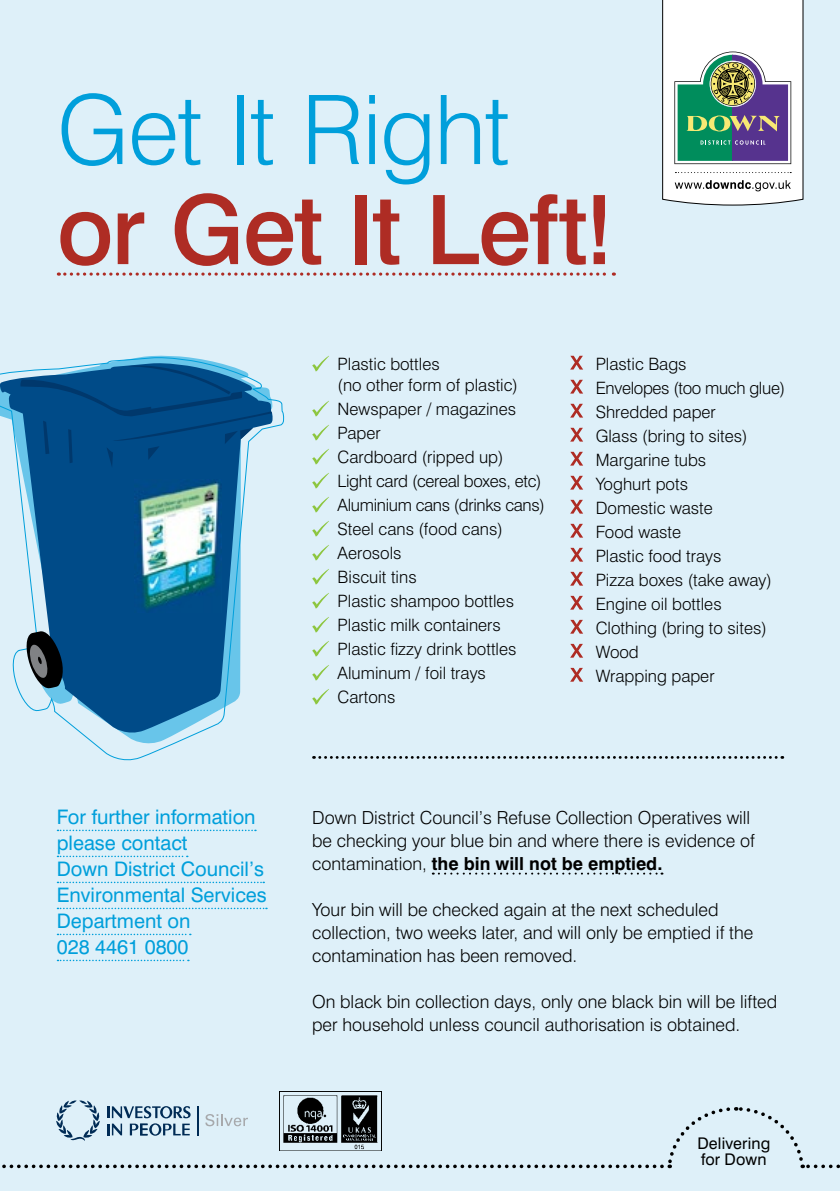
<style>
.page{position:relative;width:840px;height:1191px;background:#fff}
.page>*{position:absolute;margin:0;border:0;box-sizing:border-box;transform-origin:0 0}
.t1{font:500 96px "Swiss 721 BT";letter-spacing:-.02em;color:#ae2c24}
.t2{font:300 96px "Swiss 721 BT";letter-spacing:-.02em;color:#009fdb}
.t3{font:20px/26px "Swiss 721 BT";color:#009fdb}
.t4{font:300 18px/23px "Swiss 721 BT";color:#000}
.t5{font:300 17px/24px "Swiss 721 BT";color:#000}
.t6{font:16px/16px "Swiss 721 BT";letter-spacing:.01em;color:#000}
.s1{font-weight:700}
</style>
<div class="page">
<div style="left:0;top:0;width:839px;height:1191px;background:#def0f9"></div>
<svg style="left:65px;top:272px;width:549px;height:4px"></svg>
<svg style="left:85px;top:356px;width:199px;height:405px"></svg>
<svg style="left:0;top:371px;width:272px;height:366px;fill:#004b88"></svg>
<svg style="left:20px;top:360px;width:252px;height:108px;background:#1e6399"></svg>
<svg style="left:25px;top:631px;width:40px;height:58px"></svg>
<img style="left:134px;top:480px;width:88px;height:132px">
<svg style="left:570px;top:356px;width:13px;height:13px"></svg>
<svg style="left:570px;top:380px;width:13px;height:13px"></svg>
<svg style="left:570px;top:404px;width:13px;height:13px"></svg>
<svg style="left:570px;top:428px;width:13px;height:13px"></svg>
<svg style="left:570px;top:452px;width:13px;height:13px"></svg>
<svg style="left:570px;top:476px;width:13px;height:13px"></svg>
<svg style="left:570px;top:500px;width:13px;height:13px"></svg>
<svg style="left:570px;top:524px;width:13px;height:13px"></svg>
<svg style="left:570px;top:548px;width:13px;height:13px"></svg>
<svg style="left:570px;top:572px;width:13px;height:13px"></svg>
<svg style="left:570px;top:596px;width:13px;height:13px"></svg>
<svg style="left:570px;top:620px;width:13px;height:13px"></svg>
<svg style="left:570px;top:644px;width:13px;height:13px"></svg>
<svg style="left:570px;top:668px;width:13px;height:13px"></svg>
<svg style="left:312px;top:356px;width:17px;height:15px"></svg>
<svg style="left:312px;top:401px;width:17px;height:15px"></svg>
<svg style="left:312px;top:425px;width:17px;height:15px"></svg>
<svg style="left:312px;top:449px;width:17px;height:15px"></svg>
<svg style="left:312px;top:473px;width:17px;height:15px"></svg>
<svg style="left:312px;top:497px;width:17px;height:15px"></svg>
<svg style="left:312px;top:521px;width:17px;height:15px"></svg>
<svg style="left:312px;top:545px;width:17px;height:15px"></svg>
<svg style="left:312px;top:569px;width:17px;height:15px"></svg>
<svg style="left:312px;top:593px;width:17px;height:15px"></svg>
<svg style="left:312px;top:617px;width:17px;height:15px"></svg>
<svg style="left:312px;top:641px;width:17px;height:15px"></svg>
<svg style="left:312px;top:665px;width:17px;height:15px"></svg>
<svg style="left:312px;top:689px;width:17px;height:15px"></svg>
<svg style="left:432px;top:872px;width:230px;height:2px"></svg>
<svg style="left:57px;top:829px;width:199px;height:2px"></svg>
<svg style="left:57px;top:855px;width:131px;height:2px"></svg>
<svg style="left:57px;top:881px;width:207px;height:2px"></svg>
<svg style="left:57px;top:907px;width:210px;height:2px"></svg>
<svg style="left:57px;top:933px;width:134px;height:2px"></svg>
<svg style="left:57px;top:959px;width:132px;height:2px"></svg>
<svg style="left:313px;top:756px;width:462px;height:3px"></svg>
<img style="left:280px;top:1091px;width:101px;height:9px">
<svg style="left:662px;top:0;width:141px;height:205px;background:#b8c5c5"></svg>
<svg style="left:2px;top:1100px;width:838px;height:68px"></svg>
<h1 class="t2" style="left:57px;top:71px;width:455px">Get It Right</h1>
<h1 class="t1" style="left:57px;top:171px;width:559px">or Get It Left!</h1>
<p class="t3" style="left:57px;top:804px;width:211px">For further information please contact<br>Down District Council’s<br>Environmental Services<br>Department on<br>028 4461 0800</p>
<p class="t5" style="left:337px;top:353px;width:182px;line-height:21px">Plastic bottles<br>(no other form of plastic)</p>
<p class="t5" style="left:337px;top:397px;width:208px">Newspaper / magazines<br>Paper<br>Cardboard (ripped up)<br>Light card (cereal boxes, etc)<br>Aluminium cans (drinks cans)<br>Steel cans (food cans)<br>Aerosols<br>Biscuit tins<br>Plastic shampoo bottles<br>Plastic milk containers<br>Plastic fizzy drink bottles<br>Aluminum / foil trays<br>Cartons</p>
<p class="t5" style="left:595px;top:351px;width:191px">Plastic Bags<br>Envelopes (too much glue)<br>Shredded paper<br>Glass (bring to sites)<br>Margarine tubs<br>Yoghurt pots<br>Domestic waste<br>Food waste<br>Plastic food trays<br>Pizza boxes (take away)<br>Engine oil bottles<br>Clothing (bring to sites)<br>Wood<br>Wrapping paper</p>
<p class="t4" style="left:312px;top:805px;width:444px">Down District Council’s Refuse Collection Operatives will be checking your blue bin and where there is evidence of contamination, <span class="s1">the bin will not be emptied.</span></p>
<p class="t4" style="left:312px;top:897px;width:442px">Your bin will be checked again at the next scheduled collection, two weeks later, and will only be emptied if the contamination has been removed.</p>
<p class="t4" style="left:312px;top:989px;width:466px">On black bin collection days, only one black bin will be lifted per household unless council authorisation is obtained.</p>
<p class="t6" style="left:697px;top:1135px;width:74px">Delivering for Down</p>
</div>
